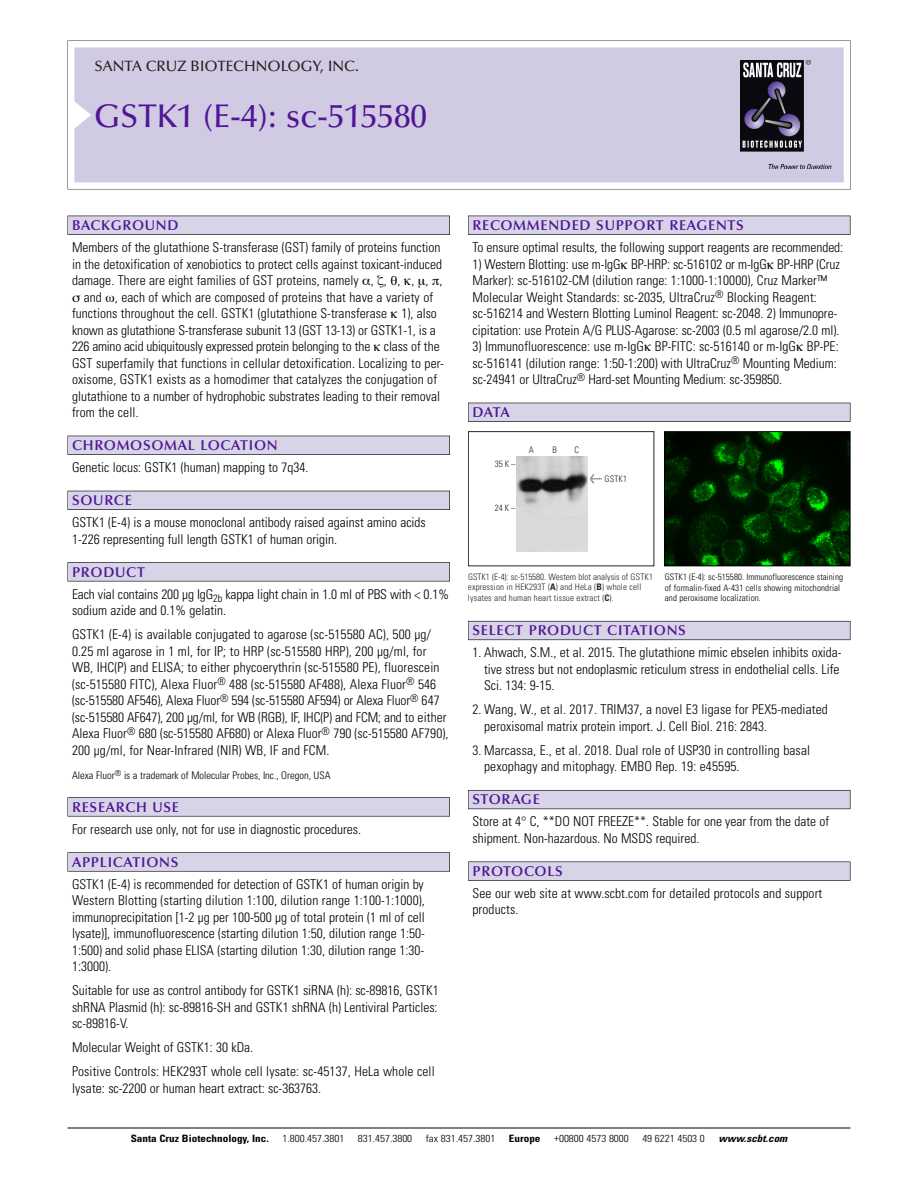
<style>
.page{position:relative;width:918px;height:1188px;background:#fff}
.page>*{position:absolute;margin:0;border:0;box-sizing:border-box;transform-origin:0 0}
.t1{font:500 33px "Optima";color:#511695}
.t2{font:500 15px "Optima";color:#231f20}
.t3{font:600 14.25px "Optima";letter-spacing:.05em;color:#511695}
.t4{font:300 condensed 13.5px/16.5px "Univers";color:#000}
.t5{font:300 condensed 10.5px "Univers";color:#000}
.t6{font:300 condensed 10.2px "Univers";color:#000;scale:1.1 1}
.t7{font:700 condensed 10.2px "Univers";color:#000;scale:1.1 1}
.t8{font:italic 700 condensed 10.2px "Univers";color:#000;scale:1.1 1}
.t9{font:300 condensed 9px/10.5px "Univers";letter-spacing:.015em;color:#272627}
.t10{font:300 condensed 9px/10.5px "Univers";letter-spacing:.015em;color:#000}
.s1{font-family:"Meta Plus";font-weight:400;font-stretch:normal;font-size:10.5px}
.s2{font-weight:700}
</style>
<div class="page">
<svg style="left:74px;top:41px;width:777px;height:148px"></svg>
<div style="left:74px;top:47px;width:770px;height:135px;background:#d1cae3"></div>
<img style="left:741px;top:60px;width:90px;height:108px">
<div style="left:68px;top:216px;width:382px;height:19px;background:#535256"></div>
<div style="left:68px;top:216px;width:381px;height:18px;background:#d7d4e8"></div>
<div style="left:68px;top:436px;width:382px;height:19px;background:#525156"></div>
<div style="left:68px;top:436px;width:381px;height:18px;background:#d7d4e8"></div>
<div style="left:68px;top:491px;width:382px;height:19px;background:#515057"></div>
<div style="left:68px;top:491px;width:381px;height:18px;background:#d7d4e8"></div>
<div style="left:68px;top:562px;width:382px;height:19px;background:#575659"></div>
<div style="left:68px;top:563px;width:381px;height:18px;background:#d7d4e8"></div>
<svg style="left:68px;top:797px;width:382px;height:20px"></svg>
<div style="left:68px;top:798px;width:381px;height:18px;background:#d7d4e8"></div>
<svg style="left:68px;top:852px;width:382px;height:20px"></svg>
<div style="left:68px;top:853px;width:381px;height:18px;background:#d7d4e8"></div>
<div style="left:468px;top:216px;width:382px;height:19px;background:#535256"></div>
<div style="left:468px;top:216px;width:382px;height:18px;background:#d7d4e8"></div>
<div style="left:468px;top:403px;width:382px;height:19px;background:#525156"></div>
<div style="left:468px;top:403px;width:382px;height:18px;background:#d7d4e8"></div>
<div style="left:468px;top:621px;width:382px;height:19px;background:#686770"></div>
<div style="left:468px;top:622px;width:382px;height:18px;background:#d7d4e8"></div>
<div style="left:468px;top:790px;width:382px;height:19px;background:#5e5d65"></div>
<div style="left:468px;top:791px;width:382px;height:18px;background:#d7d4e8"></div>
<div style="left:468px;top:862px;width:382px;height:19px;background:#58575a"></div>
<div style="left:468px;top:862px;width:382px;height:18px;background:#d7d4e8"></div>
<hr style="left:68px;top:1128px;width:782px;height:1px;background:#000">
<div style="left:468px;top:431px;width:186px;height:135px;border:1px solid #272627"></div>
<img style="left:517px;top:457px;width:71px;height:95px">
<img style="left:666px;top:433px;width:182px;height:131px">
<div style="left:664px;top:431px;width:186px;height:135px;border:1px solid #000"></div>
<p class="t2" style="left:94px;top:60px;width:266px">SANTA CRUZ BIOTECHNOLOGY, INC.</p>
<p class="t1" style="left:94px;top:102px;width:334px">GSTK1 (E-4): sc-515580</p>
<p class="t3" style="left:72px;top:219px;width:108px">BACKGROUND</p>
<p class="t4" style="left:72px;top:240px;width:372px">Members of the glutathione S-transferase (GST) family of proteins function in the detoxification of xenobiotics to protect cells against toxicant-induced damage. There are eight families of GST proteins, namely , , ❑, , , ,</p>
<p class="t4" style="left:72px;top:290px;width:373px">▲ and , each of which are composed of proteins that have a variety of functions throughout the cell. GSTK1 (glutathione S-transferase 1), also known as glutathione S-transferase subunit 13 (GST 13-13) or GSTK1-1, is a 226 amino acid ubiquitously expressed protein belonging to the class of the GST superfamily that functions in cellular detoxification. Localizing to per&shy;oxisome, GSTK1 exists as a homodimer that catalyzes the conjugation of glutathione to a number of hydrophobic substrates leading to their removal from the cell.</p>
<p class="t3" style="left:72px;top:439px;width:207px">CHROMOSOMAL LOCATION</p>
<p class="t4" style="left:72px;top:460px;width:238px">Genetic locus: GSTK1 (human) mapping to 7q34.</p>
<p class="t3" style="left:72px;top:494px;width:61px">SOURCE</p>
<p class="t4" style="left:72px;top:516px;width:355px">GSTK1 (E-4) is a mouse monoclonal antibody raised against amino acids<br>1-226 representing full length GSTK1 of human origin.</p>
<p class="t3" style="left:72px;top:566px;width:74px">PRODUCT</p>
<p class="t4" style="left:72px;top:587px;width:379px">Each vial contains 200 µg IgG<sub>2b</sub> kappa light chain in 1.0 ml of PBS with &lt; 0.1% sodium azide and 0.1% gelatin.</p>
<p class="t4" style="left:72px;top:628px;width:378px">GSTK1 (E-4) is available conjugated to agarose (sc-515580 AC), 500 µg/ 0.25 ml agarose in 1 ml, for IP; to HRP (sc-515580 HRP), 200 µg/ml, for WB, IHC(P) and ELISA; to either phycoerythrin (sc-515580 PE), fluorescein (sc-515580 FITC), Alexa Fluor<sup>®</sup> 488 (sc-515580 AF488), Alexa Fluor<sup>®</sup> 546 (sc-515580 AF546), Alexa Fluor<sup>®</sup> 594 (sc-515580 AF594) or Alexa Fluor<sup>®</sup> 647 (sc-515580 AF647), 200 µg/ml, for WB (RGB), IF, IHC(P) and FCM; and to either Alexa Fluor<sup>®</sup> 680 (sc-515580 AF680) or Alexa Fluor<sup>®</sup> 790 (sc-515580 AF790), 200 µg/ml, for Near-Infrared (NIR) WB, IF and FCM.</p>
<p class="t5" style="left:72px;top:771px;width:260px">Alexa Fluor<sup>®</sup> is a trademark of Molecular Probes, Inc., Oregon, USA</p>
<p class="t3" style="left:72px;top:801px;width:109px">RESEARCH USE</p>
<p class="t4" style="left:72px;top:822px;width:291px">For research use only, not for use in diagnostic procedures.</p>
<p class="t3" style="left:72px;top:856px;width:108px">APPLICATIONS</p>
<p class="t4" style="left:72px;top:877px;width:354px;text-align:justify">GSTK1 (E-4) is recommended for detection of GSTK1 of human origin by Western Blotting (starting dilution 1:100, dilution range 1:100-1:1000), immunoprecipitation [1-2 µg per 100-500 µg of total protein (1 ml of cell lysate)], immunofluorescence (starting dilution 1:50, dilution range 1:50- 1:500) and solid phase ELISA (starting dilution 1:30, dilution range 1:30- 1:3000).</p>
<p class="t4" style="left:72px;top:984px;width:368px;text-align:justify">Suitable for use as control antibody for GSTK1 siRNA (h): sc-89816, GSTK1 shRNA Plasmid (h): sc-89816-SH and GSTK1 shRNA (h) Lentiviral Particles: sc-89816-V.</p>
<p class="t4" style="left:72px;top:1041px;width:183px">Molecular Weight of GSTK1: 30 kDa.</p>
<p class="t4" style="left:72px;top:1065px;width:364px">Positive Controls: HEK293T whole cell lysate: sc-45137, HeLa whole cell lysate: sc-2200 or human heart extract: sc-363763.</p>
<p class="t3" style="left:473px;top:219px;width:273px">RECOMMENDED SUPPORT REAGENTS</p>
<p class="t4" style="left:473px;top:240px;width:372px">To ensure optimal results, the following support reagents are recommended:</p>
<p class="t4" style="left:473px;top:257px;width:369px">1) Western Blotting: use m-IgG BP-HRP: sc-516102 or m-IgG BP-HRP (Cruz Marker): sc-516102-CM (dilution range: 1:1000-1:10000), Cruz Marker™ Molecular Weight Standards: sc-2035, UltraCruz<sup>®</sup> Blocking Reagent: sc-516214 and Western Blotting Luminol Reagent: sc-2048. 2) Immunopre&shy;cipitation: use Protein A/G PLUS-Agarose: sc-2003 (0.5 ml agarose/2.0 ml).</p>
<p class="t4" style="left:473px;top:339px;width:368px">3) Immunofluorescence: use m-IgG BP-FITC: sc-516140 or m-IgG BP-PE: sc-516141 (dilution range: 1:50-1:200) with UltraCruz<sup>®</sup> Mounting Medium: sc-24941 or UltraCruz<sup>®</sup> Hard-set Mounting Medium: sc-359850.</p>
<p class="t3" style="left:473px;top:406px;width:39px">DATA</p>
<p class="t9" style="left:495px;top:460px;width:22px">35K–</p>
<p class="t9" style="left:495px;top:504px;width:22px">24K–</p>
<p class="t9" style="left:529px;top:446px;width:7px">A</p>
<p class="t9" style="left:553px;top:446px;width:6px">B</p>
<p class="t9" style="left:575px;top:446px;width:6px">C</p>
<p class="t9" style="left:590px;top:475px;width:39px"><span class="s1">&lt;</span> GSTK1</p>
<p class="t9" style="left:468px;top:572px;width:187px">GSTK1 (E-4): sc-515580. Western blot analysis of GSTK1 expression in HEK293T (<span class="s2">A</span>) and HeLa (<span class="s2">B</span>) whole cell lysates and human heart tissue extract (<span class="s2">C</span>).</p>
<p class="t10" style="left:665px;top:573px;width:180px">GSTK1 (E-4): sc-515580. Immunofluorescence staining of formalin-fixed A-431 cells showing mitochondrial and peroxisome localization.</p>
<p class="t3" style="left:473px;top:625px;width:215px">SELECT PRODUCT CITATIONS</p>
<p class="t4" style="left:484px;top:646px;width:359px;text-indent:-12px">1. Ahwach, S.M., et al. 2015. The glutathione mimic ebselen inhibits oxida&shy;tive stress but not endoplasmic reticulum stress in endothelial cells. Life<br>Sci. 134: 9-15.</p>
<p class="t4" style="left:484px;top:703px;width:345px;text-indent:-12px">2. Wang, W., et al. 2017. TRIM37, a novel E3 ligase for PEX5-mediated peroxisomal matrix protein import. J. Cell Biol. 216: 2843.</p>
<p class="t4" style="left:484px;top:743px;width:327px;text-indent:-12px">3. Marcassa, E., et al. 2018. Dual role of USP30 in controlling basal pexophagy and mitophagy. EMBO Rep. 19: e45595.</p>
<p class="t3" style="left:473px;top:794px;width:69px">STORAGE</p>
<p class="t4" style="left:473px;top:815px;width:358px">Store at 4° C, **DO NOT FREEZE**. Stable for one year from the date of shipment. Non-hazardous. No MSDS required.</p>
<p class="t3" style="left:473px;top:865px;width:92px">PROTOCOLS</p>
<p class="t4" style="left:473px;top:886px;width:351px">See our web site at www.scbt.com for detailed protocols and support products.</p>
<p class="t7" style="left:131px;top:1135px;width:127px">Santa Cruz Biotechnology, Inc.</p>
<p class="t6" style="left:282px;top:1135px;width:58px">1.800.457.3801</p>
<p class="t6" style="left:358px;top:1135px;width:51px">831.457.3800</p>
<p class="t6" style="left:426px;top:1135px;width:65px">fax 831.457.3801</p>
<p class="t7" style="left:509px;top:1135px;width:30px">Europe</p>
<p class="t6" style="left:554px;top:1135px;width:69px">+00800 4573 8000</p>
<p class="t6" style="left:642px;top:1135px;width:58px">49 6221 4503 0</p>
<p class="t8" style="left:719px;top:1135px;width:66px">www.scbt.com</p>
</div>
